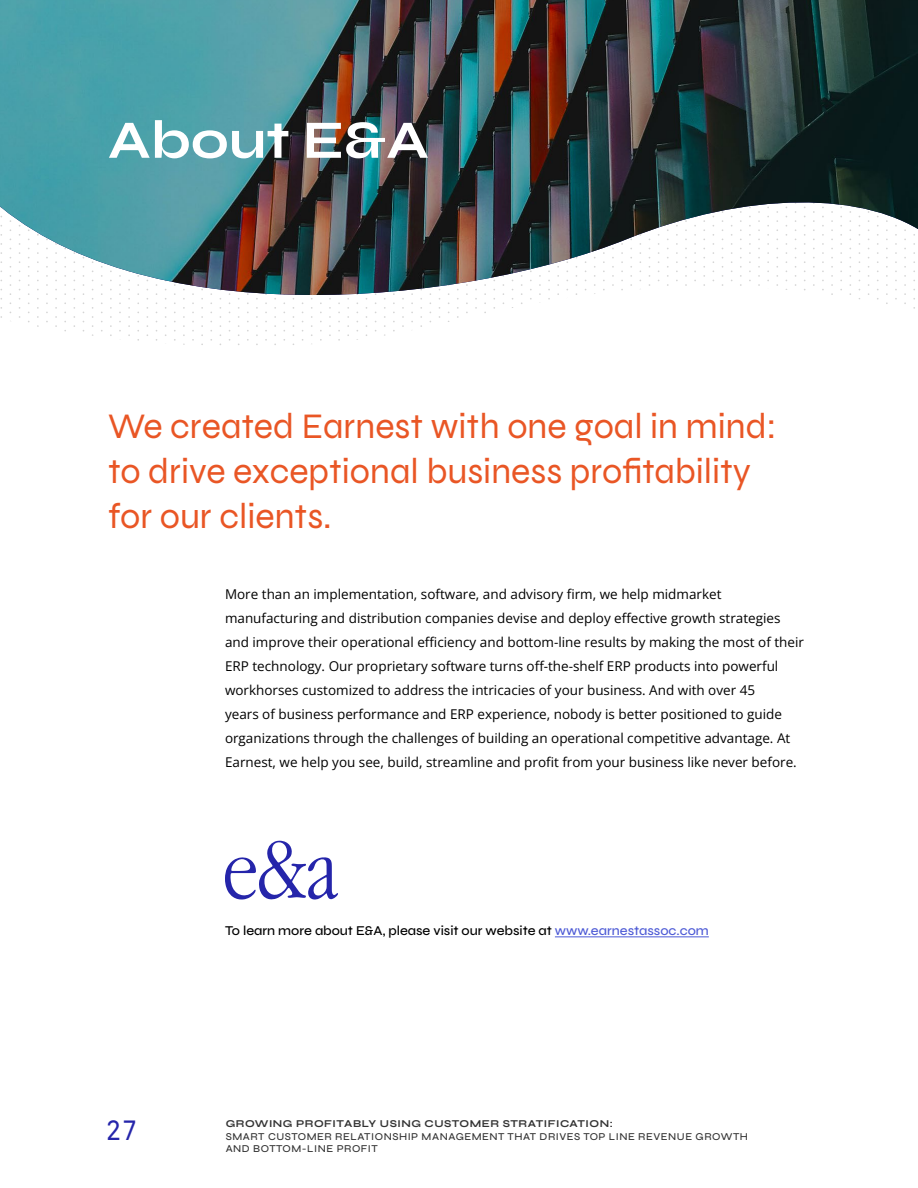
<style>
.page{position:relative;width:918px;height:1188px;background:#fff}
.page>*{position:absolute;margin:0;border:0;box-sizing:border-box;transform-origin:0 0}
.t1{font:700 54px "Syne";color:#fff}
.t2{font:36px/45px "Syne";color:#e95625}
.t3{font:30px "Syne";color:#2525aa}
.t4{font:13.5px/24px "Open Sans";color:#000}
.t5{font:500 13.5px "Syne";color:#000}
.t6{font:500 10.5px/12.6px "Syne";letter-spacing:.05em;color:#333}
.t7{font:700 10.5px "Syne";letter-spacing:.05em;color:#333}
.s1{color:#4f5cd6}
</style>
<div class="page">
<img style="left:0;top:0;width:918px;height:295px">
<hr style="left:555px;top:936px;width:154px;height:1px;background:#4f5cd6">
<svg style="left:259px;top:841px;width:47px;height:59px"></svg>
<svg style="left:308px;top:857px;width:30px;height:43px"></svg>
<svg style="left:225px;top:857px;width:31px;height:43px"></svg>
<h1 class="t1" style="left:108px;top:106px;width:322px">About E&amp;A</h1>
<h2 class="t2" style="left:108px;top:403px;width:670px">We created Earnest with one goal in mind: to drive exceptional business profitability for our clients.</h2>
<p class="t4" style="left:225px;top:582px;width:581px">More than an implementation, software, and advisory firm, we help midmarket manufacturing and distribution companies devise and deploy effective growth strategies and improve their operational efficiency and bottom-line results by making the most of their ERP technology. Our proprietary software turns off-the-shelf ERP products into powerful workhorses customized to address the intricacies of your business. And with over 45<br>years of business performance and ERP experience, nobody is better positioned to guide organizations through the challenges of building an operational competitive advantage. At Earnest, we help you see, build, streamline and profit from your business like never before.</p>
<h3 class="t3" style="left:107px;top:1112px;width:30px">27</h3>
<p class="t5" style="left:225px;top:922px;width:485px">To learn more about E&amp;A, please visit our website at <span class="s1">www.earnestassoc.com</span></p>
<p class="t7" style="left:226px;top:1117px;width:389px">GROWING PROFITABLY USING CUSTOMER STRATIFICATION:</p>
<p class="t6" style="left:226px;top:1130px;width:524px">SMART CUSTOMER RELATIONSHIP MANAGEMENT THAT DRIVES TOP LINE REVENUE GROWTH<br>AND BOTTOM-LINE PROFIT</p>
</div>
